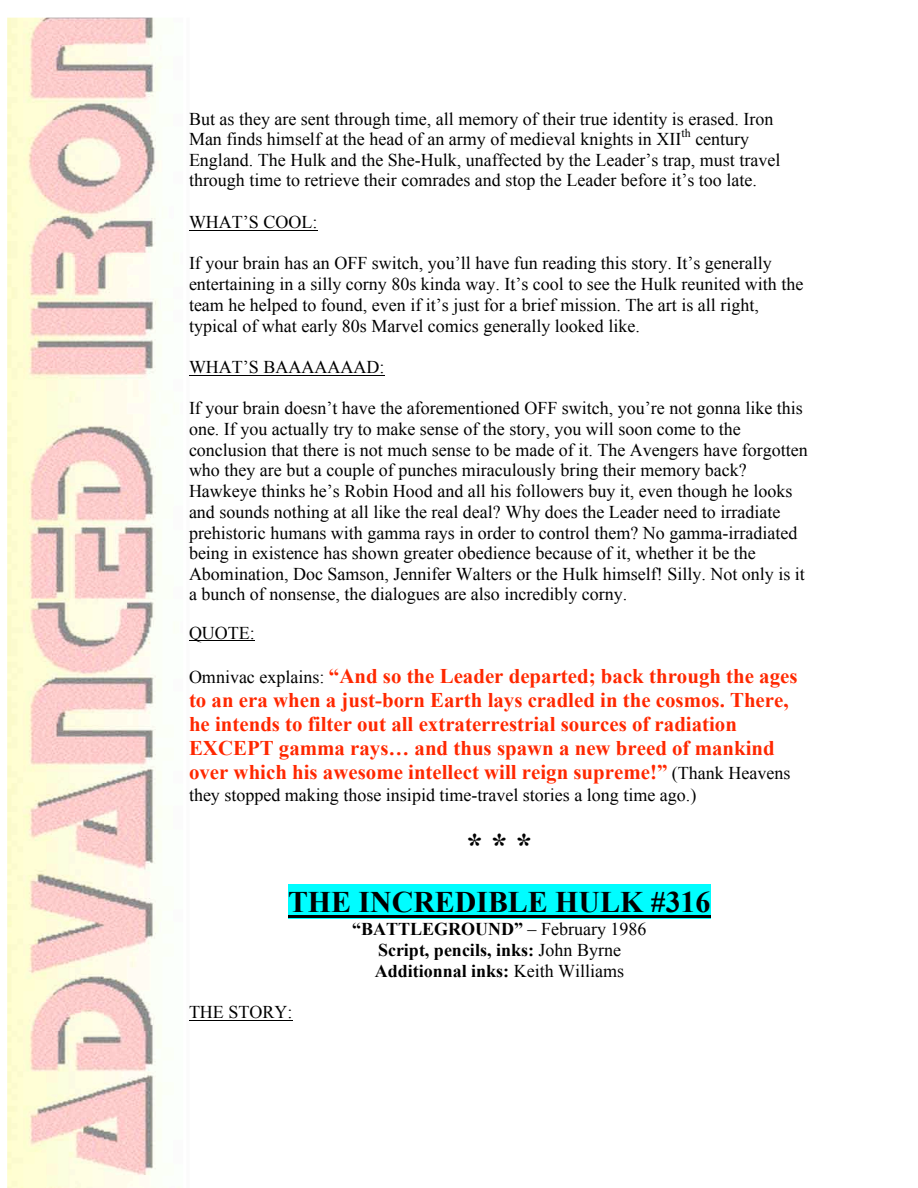
<style>
.page{position:relative;width:918px;height:1188px;background:#fff}
.page>*{position:absolute;margin:0;border:0;box-sizing:border-box;transform-origin:0 0}
.t1{font:32.7px "Times New Roman Bd MS";color:#000}
.t2{font:29.85px "Times New Roman Bd MS";color:#000}
.t3{font:20.85px/24.2px "Times New Roman Bd MS";color:#ff2800}
.t4{font:18px/20.7px "Times New Roman MS";color:#000}
.t5{font:18px/20.7px "Times New Roman Bd MS";color:#000;text-align:center}
.t6{font:11.85px "Times New Roman MS";color:#000}
.s1{font-family:"Times New Roman MS";font-size:18px;color:#000}
.s2{font-family:"Times New Roman MS"}
</style>
<div class="page">
<img style="left:7px;top:18px;width:173px;height:1170px">
<hr style="left:189px;top:230px;width:129px;height:1px;background:#000">
<hr style="left:189px;top:375px;width:195px;height:1px;background:#000">
<hr style="left:189px;top:640px;width:66px;height:1px;background:#000">
<div style="left:288px;top:884px;width:423px;height:35px;background:#00fdff"></div>
<hr style="left:288px;top:915px;width:423px;height:3px;background:#000">
<hr style="left:189px;top:1020px;width:104px;height:1px;background:#000">
<p class="t4" style="left:189px;top:108px;width:586px">But as they are sent through time, all memory of their true identity is erased. Iron<br>Man finds himself at the head of an army of medieval knights in XII</p>
<p class="t6" style="left:681px;top:126px;width:11px">th</p>
<p class="t4" style="left:189px;top:129px;width:593px;text-indent:506px">century<br>England. The Hulk and the She-Hulk, unaffected by the Leader’s trap, must travel through time to retrieve their comrades and stop the Leader before it’s too late.</p>
<p class="t4" style="left:189px;top:211px;width:130px">WHAT’S COOL:</p>
<p class="t4" style="left:189px;top:253px;width:616px">If your brain has an OFF switch, you’ll have fun reading this story. It’s generally entertaining in a silly corny 80s kinda way. It’s cool to see the Hulk reunited with the team he helped to found, even if it’s just for a brief mission. The art is all right, typical of what early 80s Marvel comics generally looked like.</p>
<p class="t4" style="left:189px;top:357px;width:197px">WHAT’S BAAAAAAAD:</p>
<p class="t4" style="left:189px;top:398px;width:620px">If your brain doesn’t have the aforementioned OFF switch, you’re not gonna like this one. If you actually try to make sense of the story, you will soon come to the conclusion that there is not much sense to be made of it. The Avengers have forgotten who they are but a couple of punches miraculously bring their memory back?<br>Hawkeye thinks he’s Robin Hood and all his followers buy it, even though he looks and sounds nothing at all like the real deal? Why does the Leader need to irradiate prehistoric humans with gamma rays in order to control them? No gamma-irradiated being in existence has shown greater obedience because of it, whether it be the Abomination, Doc Samson, Jennifer Walters or the Hulk himself! Silly. Not only is it a bunch of nonsense, the dialogues are also incredibly corny.</p>
<p class="t4" style="left:189px;top:622px;width:67px">QUOTE:</p>
<p class="t3" style="left:189px;top:664px;width:610px"><span class="s1">Omnivac explains:</span> “And so the Leader departed; back through the ages to an era when a just-born Earth lays cradled in the cosmos. There, he intends to filter out all extraterrestrial sources of radiation EXCEPT gamma rays… and thus spawn a new breed of mankind over which his awesome intellect will reign supreme!” <span class="s1">(Thank Heavens</span></p>
<p class="t4" style="left:189px;top:784px;width:509px">they stopped making those insipid time-travel stories a long time ago.)</p>
<h1 class="t1" style="left:467px;top:827px;width:67px">* * *</h1>
<h2 class="t2" style="left:288px;top:885px;width:424px">THE INCREDIBLE HULK #316</h2>
<p class="t5" style="left:352px;top:919px;width:296px">“BATTLEGROUND” <span class="s2">– February 1986<br></span>Script, pencils, inks: <span class="s2">John Byrne<br></span>Additionnal inks: <span class="s2">Keith Williams</span></p>
<p class="t4" style="left:189px;top:1002px;width:105px">THE STORY:</p>
</div>
